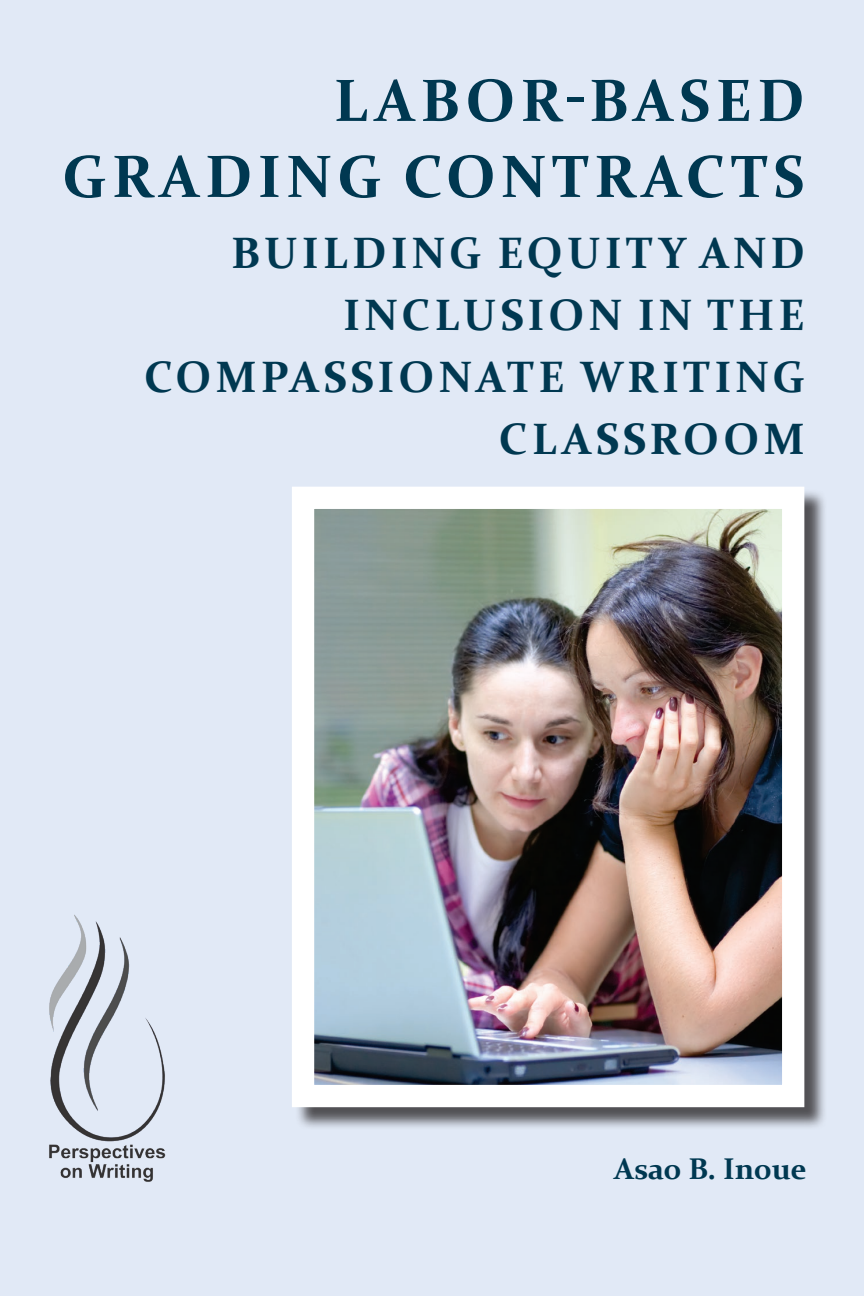
<style>
.page{position:relative;width:864px;height:1296px;background:#e1e9f6}
.page>*{position:absolute;margin:0;border:0;box-sizing:border-box;transform-origin:0 0}
.t1{font:700 60px/76px "Constantia";letter-spacing:.09em;color:#003851;text-align:right}
.t2{font:700 44px/62px "Constantia";letter-spacing:.09em;color:#003851;text-align:right}
.t3{font:700 30px "Constantia";color:#003851}
</style>
<div class="page">
<img style="left:49px;top:914px;width:117px;height:268px">
<div style="left:295px;top:490px;width:533px;height:640px;background:#231f20;opacity:.75"></div>
<img style="left:315px;top:510px;width:466px;height:574px">
<div style="left:292px;top:487px;width:512px;height:620px;border:22px solid #fff"></div>
<p class="t1" style="left:62px;top:60px;width:744px">LABOR-BASED<br>GRADING CONTRACTS</p>
<p class="t2" style="left:144px;top:220px;width:663px">BUILDING EQUITY AND<br>INCLUSION IN THE<br>COMPASSIONATE WRITING<br>CLASSROOM</p>
<p class="t3" style="left:614px;top:1148px;width:194px">Asao B. Inoue</p>
</div>
